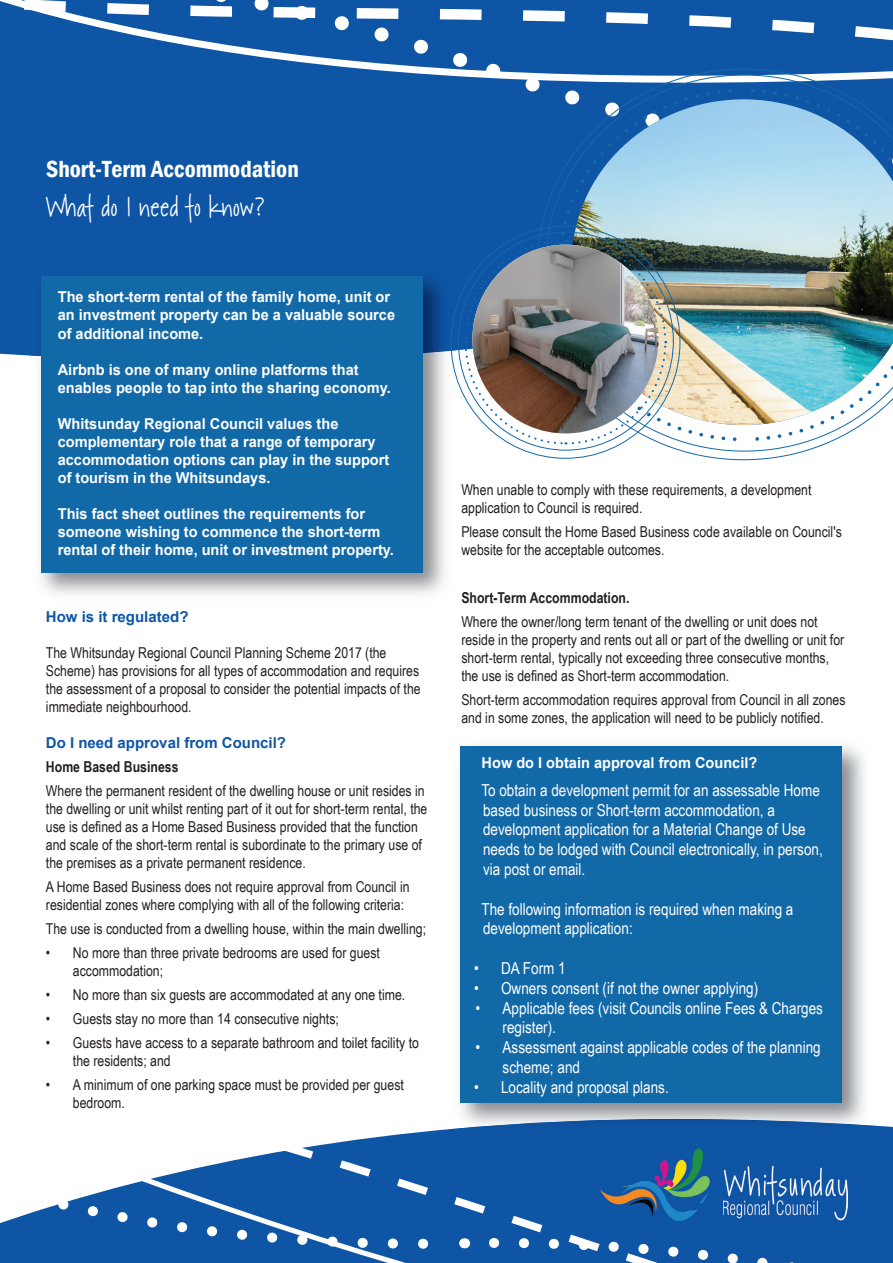
<style>
.page{position:relative;width:893px;height:1263px;background:#fff}
.page>*{position:absolute;margin:0;border:0;box-sizing:border-box;transform-origin:0 0}
.t1{font:600 condensed 24px "Franklin Gothic";color:#fff}
.t2{font:24px "Rockford";color:#fff}
.t3{font:16.5px/19.8px "Arial Narrow";color:#fff}
.t4{font:15px/18px "Arial Narrow";color:#231f20}
.t5{font:700 15px/18px "Arial";color:#fff}
.t6{font:700 15px "Arial";color:#0e55a5}
.t7{font:700 15px "Arial Narrow";color:#231f20}
</style>
<div class="page">
<svg style="left:0;top:1125px;width:893px;height:138px"></svg>
<div style="left:0;top:192px;width:464px;height:79px;background:#0e55a5"></div>
<svg style="left:0;top:0;width:893px;height:192px;background:#2062ab"></svg>
<img style="left:601px;top:1148px;width:246px;height:72px">
<img style="left:40px;top:361px;width:363px;height:234px">
<img style="left:403px;top:361px;width:53px;height:234px">
<img style="left:30px;top:264px;width:426px;height:97px">
<div style="left:42px;top:276px;width:381px;height:296px;background:#1269a8"></div>
<img style="left:460px;top:745px;width:308px;height:374px">
<img style="left:768px;top:745px;width:96px;height:374px">
<img style="left:449px;top:1119px;width:426px;height:17px">
<div style="left:461px;top:746px;width:381px;height:356px;background:#1269a8"></div>
<svg style="left:537px;top:69px;width:356px;height:391px"></svg>
<img style="left:741px;top:99px;width:152px;height:326px">
<svg style="left:464px;top:87px;width:277px;height:358px;background:#709bbc"></svg>
<img style="left:472px;top:245px;width:187px;height:188px">
<h1 class="t1" style="left:46px;top:153px;width:254px">Short-Term Accommodation</h1>
<h1 class="t2" style="left:46px;top:194px;width:220px">What do I need to know?</h1>
<p class="t5" style="left:58px;top:288px;width:339px">The short-term rental of the family home, unit or an investment property can be a valuable source of additional income.</p>
<p class="t5" style="left:58px;top:360px;width:334px">Airbnb is one of many online platforms that enables people to tap into the sharing economy.</p>
<p class="t5" style="left:58px;top:414px;width:333px">Whitsunday Regional Council values the complementary role that a range of temporary accommodation options can play in the support of tourism in the Whitsundays.</p>
<p class="t5" style="left:58px;top:504px;width:338px">This fact sheet outlines the requirements for someone wishing to commence the short-term rental of their home, unit or investment property.</p>
<p class="t6" style="left:46px;top:606px;width:144px">How is it regulated?</p>
<p class="t4" style="left:46px;top:643px;width:376px">The Whitsunday Regional Council Planning Scheme 2017 (the Scheme) has provisions for all types of accommodation and requires the assessment of a proposal to consider the potential impacts of the immediate neighbourhood.</p>
<p class="t6" style="left:46px;top:732px;width:242px">Do I need approval from Council?</p>
<p class="t7" style="left:46px;top:755px;width:134px">Home Based Business</p>
<p class="t4" style="left:46px;top:781px;width:383px">Where the permanent resident of the dwelling house or unit resides in the dwelling or unit whilst renting part of it out for short-term rental, the use is defined as a Home Based Business provided that the function and scale of the short-term rental is subordinate to the primary use of the premises as a private permanent residence.</p>
<p class="t4" style="left:46px;top:877px;width:365px">A Home Based Business does not require approval from Council in residential zones where complying with all of the following criteria:</p>
<p class="t4" style="left:46px;top:919px;width:382px">The use is conducted from a dwelling house, within the main dwelling;</p>
<p class="t4" style="left:73px;top:943px;width:308px;text-indent:-27px">• No more than three private bedrooms are used for guest accommodation;</p>
<p class="t4" style="left:46px;top:985px;width:361px">• No more than six guests are accommodated at any one time.</p>
<p class="t4" style="left:46px;top:1009px;width:294px">• Guests stay no more than 14 consecutive nights;</p>
<p class="t4" style="left:73px;top:1033px;width:347px;text-indent:-27px">• Guests have access to a separate bathroom and toilet facility to the residents; and</p>
<p class="t4" style="left:73px;top:1075px;width:332px;text-indent:-27px">• A minimum of one parking space must be provided per guest bedroom.</p>
<p class="t4" style="left:461px;top:480px;width:352px">When unable to comply with these requirements, a development application to Council is required.</p>
<p class="t4" style="left:461px;top:522px;width:382px">Please consult the Home Based Business code available on Council's website for the acceptable outcomes.</p>
<p class="t7" style="left:461px;top:586px;width:170px">Short-Term Accommodation.</p>
<p class="t4" style="left:461px;top:612px;width:384px">Where the owner/long term tenant of the dwelling or unit does not reside in the property and rents out all or part of the dwelling or unit for short-term rental, typically not exceeding three consecutive months, the use is defined as Short-term accommodation.</p>
<p class="t4" style="left:461px;top:690px;width:386px">Short-term accommodation requires approval from Council in all zones and in some zones, the application will need to be publicly notified.</p>
<p class="t5" style="left:482px;top:754px;width:277px">How do I obtain approval from Council?</p>
<p class="t3" style="left:481px;top:779px;width:343px">To obtain a development permit for an assessable Home based business or Short-term accommodation, a development application for a Material Change of Use needs to be lodged with Council electronically, in person, via post or email.</p>
<p class="t3" style="left:481px;top:898px;width:314px">The following information is required when making a development application:</p>
<p class="t3" style="left:474px;top:957px;width:93px">• DA Form 1</p>
<p class="t3" style="left:474px;top:977px;width:286px">• Owners consent (if not the owner applying)</p>
<p class="t3" style="left:503px;top:997px;width:322px;text-indent:-27px">• Applicable fees (visit Councils online Fees &amp; Charges register).</p>
<p class="t3" style="left:503px;top:1037px;width:320px;text-indent:-27px">• Assessment against applicable codes of the planning scheme; and</p>
<p class="t3" style="left:474px;top:1076px;width:196px">• Locality and proposal plans.</p>
</div>
